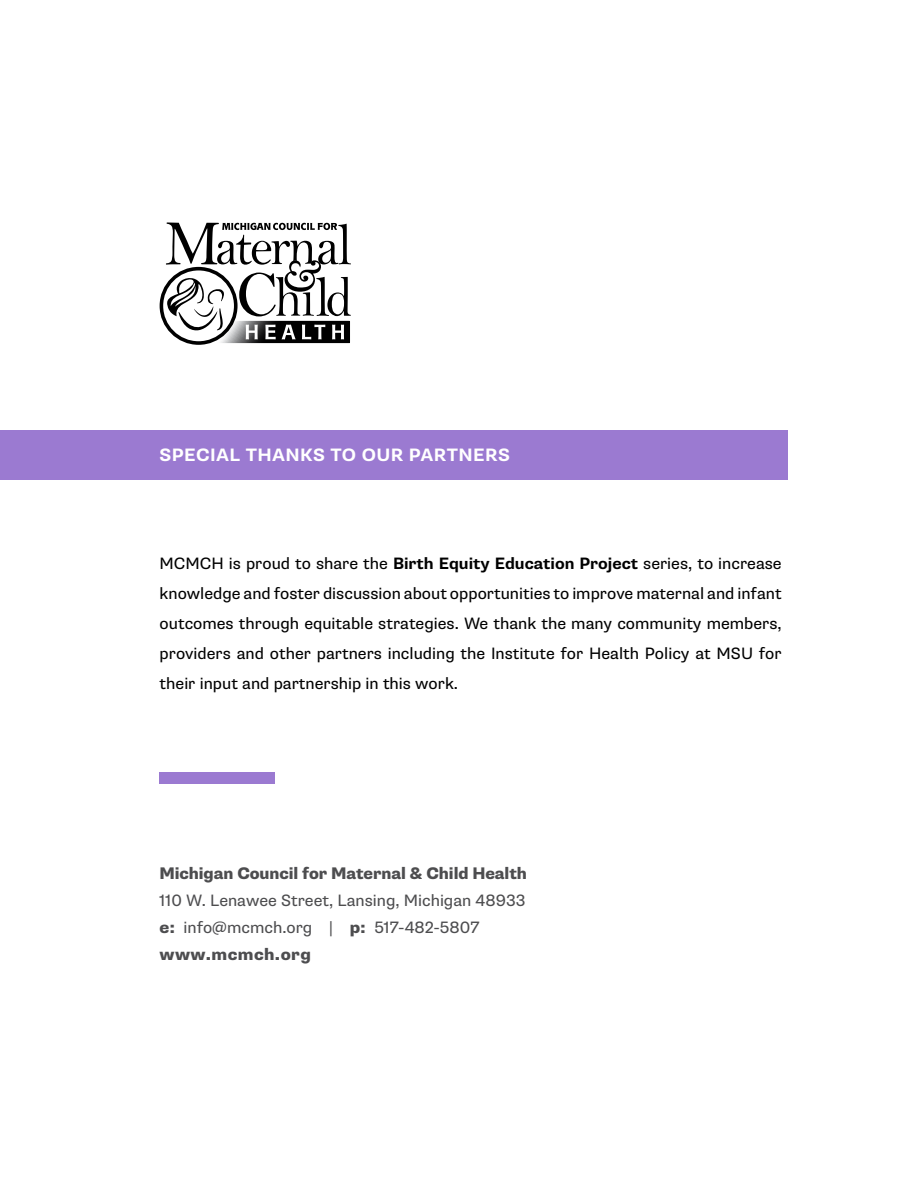
<style>
.page{position:relative;width:918px;height:1188px;background:#fff}
.page>*{position:absolute;margin:0;border:0;box-sizing:border-box;transform-origin:0 0}
.t1{font:700 18px "Supria Sans";letter-spacing:.02em;color:#fff}
.t2{font:800 16.8px "Supria Sans";letter-spacing:-.005em;color:#4d4d4f}
.t3{font:800 16.8px "Supria Sans";letter-spacing:.025em;color:#4d4d4f}
.t4{font:16.5px/30px "Supria Sans";color:#000;text-align:justify}
.t5{font:16.5px/27px "Supria Sans";color:#4d4d4f}
.s1{font-weight:700}
.s2{font-weight:800;font-size:16.8px}
</style>
<div class="page">
<div style="left:0;top:430px;width:787px;height:49px;background:#9b7ad1"></div>
<div style="left:160px;top:772px;width:115px;height:12px;background:#9b7ad1"></div>
<div style="left:160px;top:267px;width:78px;height:78px;border:4px solid #000;border-radius:50%"></div>
<svg style="left:166px;top:222px;width:185px;height:121px"></svg>
<p class="t1" style="left:160px;top:444px;width:352px">SPECIAL THANKS TO OUR PARTNERS</p>
<p class="t4" style="left:160px;top:549px;width:624px">MCMCH is proud to share the <span class="s1">Birth Equity Education Project</span> series, to increase knowledge and foster discussion about opportunities to improve maternal and infant outcomes through equitable strategies. We thank the many community members, providers and other partners including the Institute for Health Policy at MSU for their input and partnership in this work.</p>
<p class="t2" style="left:160px;top:863px;width:369px">Michigan Council for Maternal &amp; Child Health</p>
<p class="t5" style="left:160px;top:887px;width:367px">110 W. Lenawee Street, Lansing, Michigan 48933 <span class="s2">e:</span> info@mcmch.org | <span class="s2">p:</span> 517-482-5807</p>
<p class="t3" style="left:160px;top:944px;width:153px">www.mcmch.org</p>
</div>
